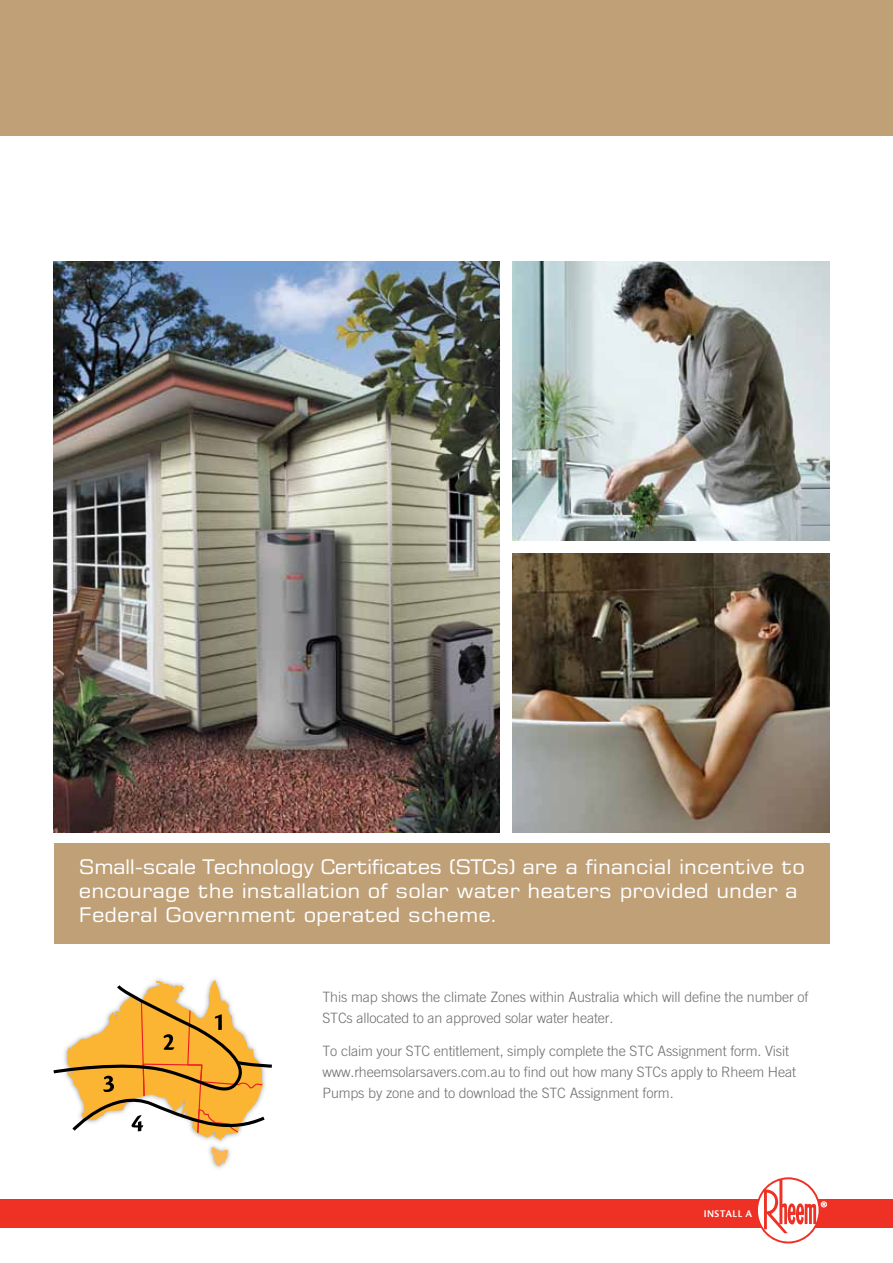
<style>
.page{position:relative;width:893px;height:1263px;background:#fff}
.page>*{position:absolute;margin:0;border:0;box-sizing:border-box;transform-origin:0 0}
.t1{font:22.65px "Cronos Pro";color:#fff}
.t2{font:20.1px/24px "Square 721 BT";color:#fff;scale:1.1 1}
.t3{font:300 14.25px/21px "Trade Gothic";letter-spacing:-.01em;color:#6d6e71}
.t4{font:600 10.65px "Cronos Pro";letter-spacing:.04em;color:#fff}
</style>
<div class="page">
<img style="left:512px;top:261px;width:317px;height:279px">
<img style="left:54px;top:261px;width:446px;height:571px">
<img style="left:512px;top:553px;width:317px;height:279px">
<div style="left:0;top:1199px;width:893px;height:29px;background:#ee3124"></div>
<div style="left:0;top:0;width:893px;height:136px;background:#c0a077"></div>
<svg style="left:758px;top:1177px;width:61px;height:66px"></svg>
<div style="left:54px;top:843px;width:775px;height:101px;background:#c0a077"></div>
<svg style="left:211px;top:1147px;width:18px;height:19px"></svg>
<svg style="left:53px;top:980px;width:219px;height:160px"></svg>
<h2 class="t2" style="left:79px;top:855px;width:661px">Small-scale Technology Certificates (STCs) are a financial incentive to encourage the installation of solar water heaters provided under a<br>Federal Government operated scheme.</h2>
<p class="t3" style="left:322px;top:986px;width:487px">This map shows the climate Zones within Australia which will define the number of<br>STCs allocated to an approved solar water heater.</p>
<p class="t3" style="left:322px;top:1040px;width:475px">To claim your STC entitlement, simply complete the STC Assignment form. Visit www.rheemsolarsavers.com.au to find out how many STCs apply to Rheem Heat<br>Pumps by zone and to download the STC Assignment form.</p>
<p class="t4" style="left:704px;top:1207px;width:50px">INSTALL A</p>
<h1 class="t1" style="left:821px;top:1196px;width:9px">®</h1>
</div>
